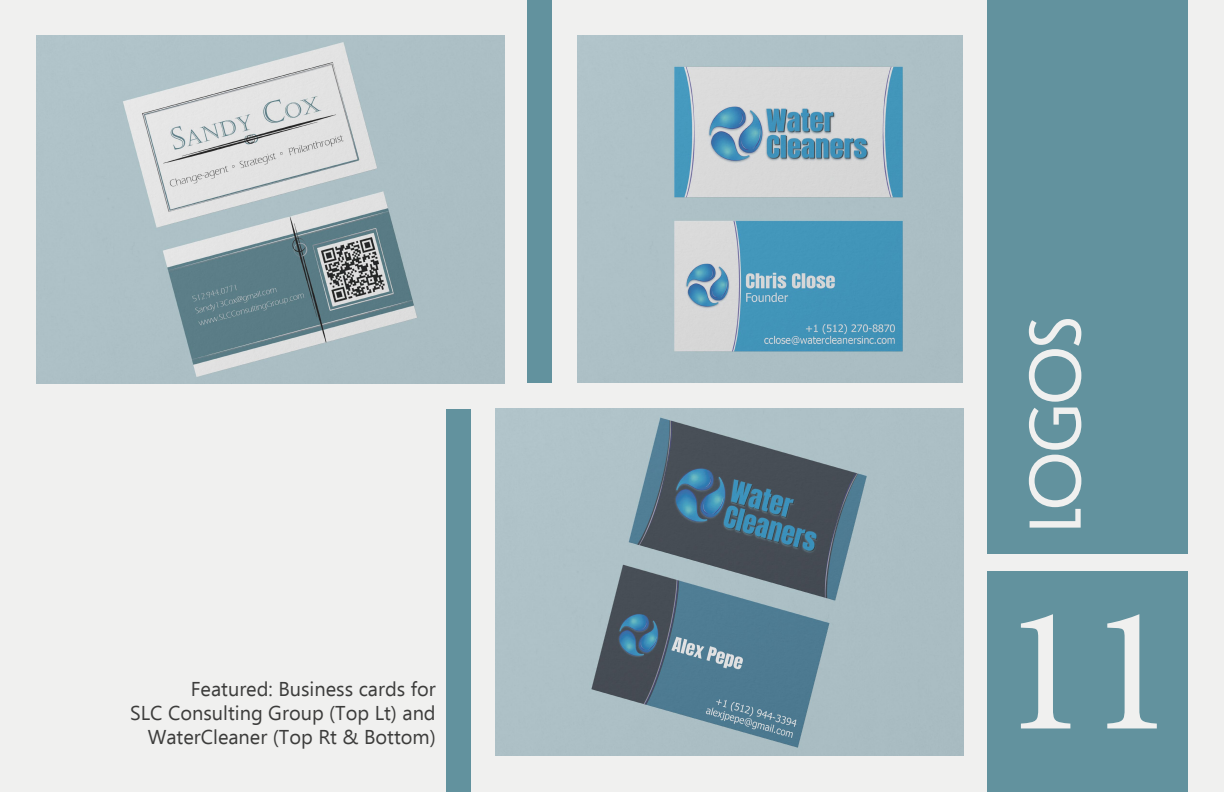
<style>
.page{position:relative;width:1224px;height:792px;background:#f0f0ef}
.page>*{position:absolute;margin:0;border:0;box-sizing:border-box;transform-origin:0 0}
.t1{font:180px "Minion Pro";color:#f0f0ef}
.t2{font:73px "Le Havre";letter-spacing:-.005em;color:#f0f0ef}
.t3{font:20px/24px "Ebrima";color:#3c3c3b;text-align:right}
</style>
<div class="page">
<div style="left:987px;top:571px;width:201px;height:221px;background:#62929e"></div>
<div style="left:987px;top:1px;width:201px;height:553px;background:#62929e"></div>
<div style="left:528px;top:1px;width:24px;height:382px;background:#62929e"></div>
<div style="left:446px;top:409px;width:25px;height:383px;background:#62929e"></div>
<img style="left:36px;top:36px;width:468px;height:347px">
<img style="left:495px;top:409px;width:468px;height:347px">
<img style="left:578px;top:35px;width:385px;height:348px">
<p class="t3" style="left:191px;top:676px;width:246px">Featured: Business cards for</p>
<p class="t3" style="left:130px;top:700px;width:307px">SLC Consulting Group (Top Lt) and<br>WaterCleaner (Top Rt &amp; Bottom)</p>
<p class="t2" style="left:1013px;top:533px;width:217px;rotate:-90deg">LOGOS</p>
<p class="t1" style="left:1001px;top:550px;width:174px">11</p>
</div>
